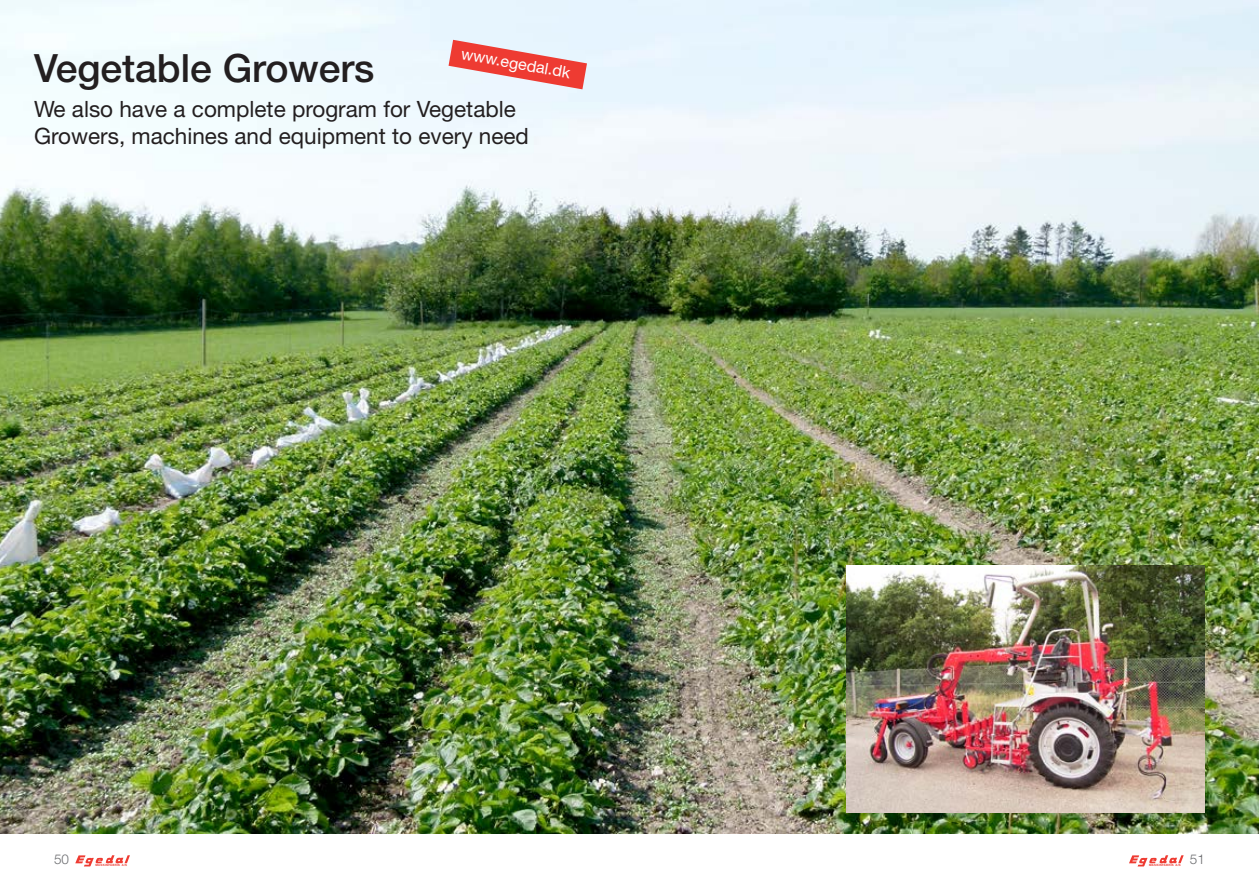
<style>
.page{position:relative;width:1259px;height:893px;background:#fff}
.page>*{position:absolute;margin:0;border:0;box-sizing:border-box;transform-origin:0 0}
.t1{font:500 39px "Helvetica Neue LT Std";color:#231f20}
.t2{font:22.5px/27px "Helvetica Neue LT Std";color:#231f20}
.t3{font:16.05px "Helvetica Neue LT Std";color:#fff}
.t4{font:300 13.5px "Helvetica Neue LT Pro";color:#6c6d70}
.t5{font:700 3px "Helvetica Neue LT Std";letter-spacing:.08em;color:#ee3b32;scale:.95 1}
</style>
<div class="page">
<svg style="left:75px;top:855px;width:55px;height:11px"></svg>
<svg style="left:1129px;top:855px;width:54px;height:11px"></svg>
<img style="left:0;top:0;width:1259px;height:833px">
<svg style="left:448px;top:40px;width:139px;height:49px;background:#eb9392"></svg>
<img style="left:846px;top:566px;width:359px;height:246px">
<p class="t3" style="left:463px;top:44px;width:112px;rotate:10deg">www.egedal.dk</p>
<h1 class="t1" style="left:34px;top:45px;width:342px">Vegetable Growers</h1>
<p class="t2" style="left:34px;top:96px;width:496px">We also have a complete program for Vegetable<br>Growers, machines and equipment to every need</p>
<p class="t4" style="left:54px;top:851px;width:17px">50</p>
<p class="t5" style="left:95px;top:863px;width:35px">MASKINFABRIK A/S</p>
<p class="t5" style="left:1149px;top:863px;width:35px">MASKINFABRIK A/S</p>
<p class="t4" style="left:1190px;top:851px;width:17px">51</p>
</div>
